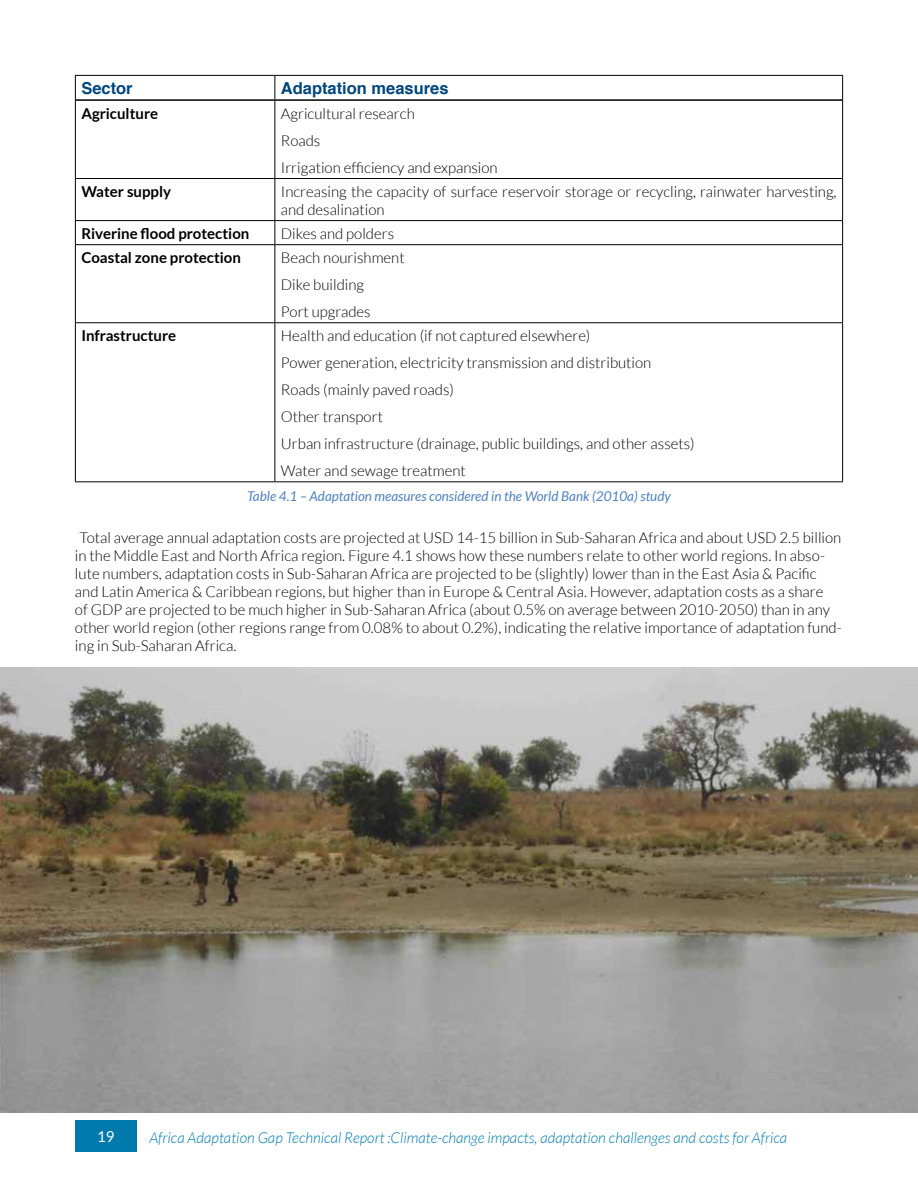
<style>
.page{position:relative;width:918px;height:1188px;background:#fff}
.page>*{position:absolute;margin:0;border:0;box-sizing:border-box;transform-origin:0 0}
.t1{font:700 16.5px "Helvetica";color:#00467c}
.t2{font:300 15px/27px "Lato";color:#000}
.t3{font:italic 300 15px "Lato";color:#007aad}
.t4{font:700 15px "Lato";color:#000}
.t5{font:15px "Lato";color:#fff}
.t6{font:italic 13.5px "Lato";color:#4f81bd}
</style>
<div class="page">
<div style="left:75px;top:1120px;width:62px;height:32px;background:#007aad"></div>
<hr style="left:75px;top:75px;width:200px;height:1px;background:#000">
<svg style="left:75px;top:76px;width:1px;height:24px"></svg>
<hr style="left:275px;top:75px;width:568px;height:1px;background:#000">
<svg style="left:274px;top:76px;width:1px;height:23px"></svg>
<svg style="left:842px;top:76px;width:1px;height:24px"></svg>
<hr style="left:75px;top:100px;width:1px;height:78px;background:#000">
<hr style="left:274px;top:101px;width:1px;height:77px;background:#000">
<hr style="left:842px;top:100px;width:1px;height:78px;background:#000">
<hr style="left:75px;top:178px;width:200px;height:1px;background:#000">
<hr style="left:75px;top:179px;width:1px;height:41px;background:#000">
<hr style="left:275px;top:178px;width:568px;height:1px;background:#000">
<hr style="left:274px;top:179px;width:1px;height:41px;background:#000">
<hr style="left:842px;top:179px;width:1px;height:41px;background:#000">
<hr style="left:75px;top:220px;width:200px;height:1px;background:#000">
<svg style="left:75px;top:221px;width:1px;height:23px"></svg>
<hr style="left:275px;top:220px;width:568px;height:1px;background:#000">
<svg style="left:274px;top:221px;width:1px;height:23px"></svg>
<svg style="left:842px;top:221px;width:1px;height:23px"></svg>
<hr style="left:75px;top:244px;width:200px;height:1px;background:#000">
<hr style="left:75px;top:245px;width:1px;height:77px;background:#000">
<hr style="left:275px;top:244px;width:568px;height:1px;background:#000">
<hr style="left:274px;top:245px;width:1px;height:77px;background:#000">
<hr style="left:842px;top:245px;width:1px;height:77px;background:#000">
<hr style="left:75px;top:322px;width:200px;height:1px;background:#000">
<hr style="left:75px;top:323px;width:1px;height:158px;background:#000">
<hr style="left:275px;top:322px;width:568px;height:1px;background:#000">
<hr style="left:274px;top:323px;width:1px;height:158px;background:#000">
<hr style="left:842px;top:323px;width:1px;height:158px;background:#000">
<hr style="left:75px;top:481px;width:200px;height:1px;background:#000">
<hr style="left:275px;top:481px;width:568px;height:1px;background:#000">
<hr style="left:76px;top:99px;width:199px;height:2px;background:#000">
<hr style="left:275px;top:99px;width:567px;height:2px;background:#000">
<img style="left:0;top:668px;width:918px;height:445px">
<p class="t1" style="left:81px;top:78px;width:53px">Sector</p>
<p class="t1" style="left:281px;top:78px;width:169px">Adaptation measures</p>
<p class="t4" style="left:81px;top:104px;width:78px">Agriculture</p>
<p class="t2" style="left:281px;top:100px;width:218px">Agricultural research<br>Roads<br>Irrigation efficiency and expansion</p>
<p class="t4" style="left:81px;top:183px;width:91px">Water supply</p>
<p class="t2" style="left:281px;top:182px;width:557px;line-height:18px">Increasing the capacity of surface reservoir storage or recycling, rainwater harvesting, and desalination</p>
<p class="t4" style="left:81px;top:225px;width:169px">Riverine flood protection</p>
<p class="t2" style="left:281px;top:220px;width:115px">Dikes and polders</p>
<p class="t4" style="left:81px;top:249px;width:161px">Coastal zone protection</p>
<p class="t2" style="left:281px;top:244px;width:125px">Beach nourishment<br>Dike building<br>Port upgrades</p>
<p class="t4" style="left:81px;top:327px;width:96px">Infrastructure</p>
<p class="t2" style="left:281px;top:322px;width:415px">Health and education (if not captured elsewhere)<br>Power generation, electricity transmission and distribution<br>Roads (mainly paved roads)<br>Other transport<br>Urban infrastructure (drainage, public buildings, and other assets)<br>Water and sewage treatment</p>
<p class="t6" style="left:247px;top:489px;width:425px">Table 4.1 – Adaptation measures considered in the World Bank (2010a) study</p>
<p class="t2" style="left:75px;top:528px;width:768px;line-height:18px;text-indent:5px">Total average annual adaptation costs are projected at USD 14-15 billion in Sub-Saharan Africa and about USD 2.5 billion in the Middle East and North Africa region. Figure 4.1 shows how these numbers relate to other world regions. In abso&shy;lute numbers, adaptation costs in Sub-Saharan Africa are projected to be (slightly) lower than in the East Asia &amp; Pacific and Latin America &amp; Caribbean regions, but higher than in Europe &amp; Central Asia. However, adaptation costs as a share<br>of GDP are projected to be much higher in Sub-Saharan Africa (about 0.5% on average between 2010-2050) than in any other world region (other regions range from 0.08% to about 0.2%), indicating the relative importance of adaptation fund&shy;ing in Sub-Saharan Africa.</p>
<p class="t5" style="left:97px;top:1128px;width:19px">19</p>
<p class="t3" style="left:149px;top:1130px;width:639px">Africa Adaptation Gap Technical Report :Climate-change impacts, adaptation challenges and costs for Africa</p>
</div>
